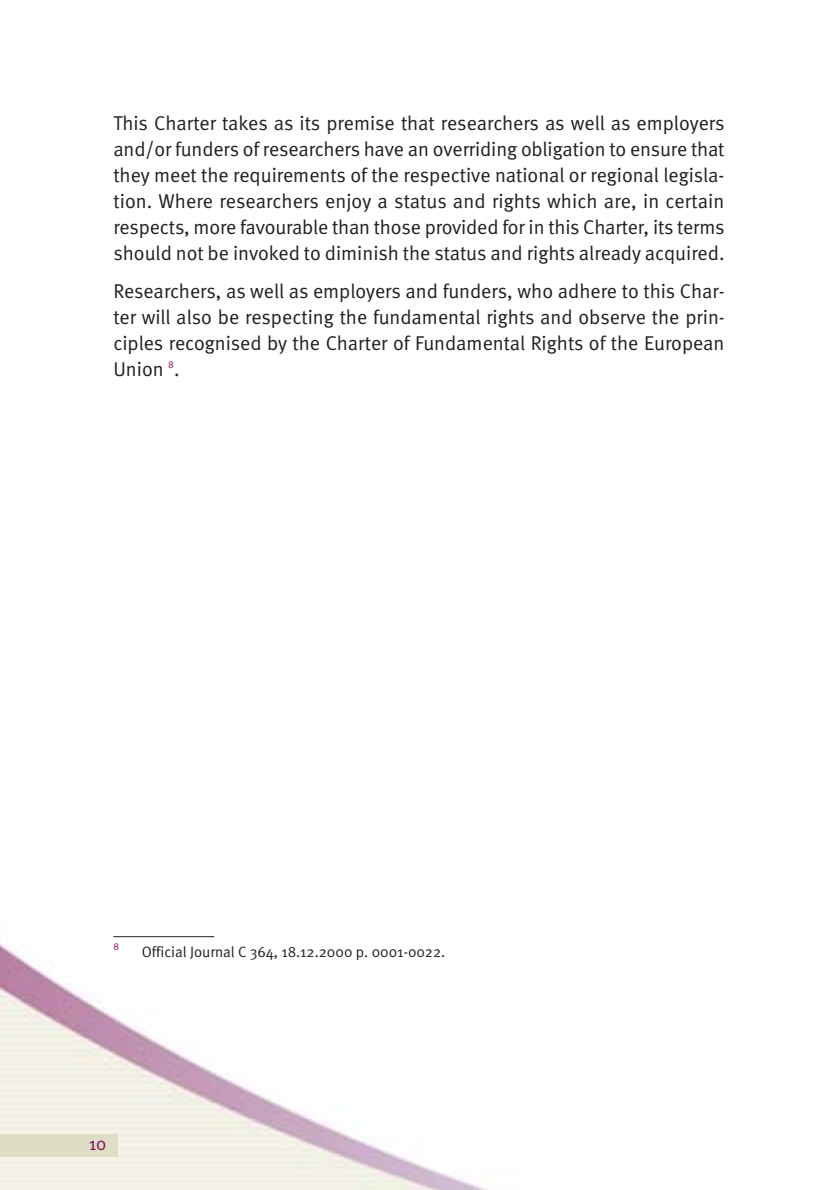
<style>
.page{position:relative;width:840px;height:1190px;background:#fff}
.page>*{position:absolute;margin:0;border:0;box-sizing:border-box;transform-origin:0 0}
.t1{font:20px/26px "Meta Normal";color:#231f20;text-align:justify}
.t2{font:18px "Meta Normal";color:#83085b}
.t3{font:15px "Meta Normal";color:#231f20}
.t4{font:10px "Meta Normal";color:#83085b}
</style>
<div class="page">
<img style="left:0;top:943px;width:488px;height:247px">
<div style="left:0;top:1134px;width:117px;height:23px;background:#e0ddc6"></div>
<div style="left:111px;top:867px;width:615px;height:98px;background:#fff"></div>
<hr style="left:113px;top:936px;width:101px;height:1px;background:#231f20">
<p class="t1" style="left:113px;top:112px;width:613px">This Charter takes as its premise that researchers as well as employers and/or funders of researchers have an overriding obligation to ensure that they meet the requirements of the respective national or regional legisla&shy;tion. Where researchers enjoy a status and rights which are, in certain respects, more favourable than those provided for in this Charter, its terms should not be invoked to diminish the status and rights already acquired.</p>
<p class="t1" style="left:113px;top:279px;width:613px">Researchers, as well as employers and funders, who adhere to this Char&shy;ter will also be respecting the fundamental rights and observe the prin&shy;ciples recognised by the Charter of Fundamental Rights of the European Union <sup>8</sup>.</p>
<p class="t4" style="left:113px;top:943px;width:7px">8</p>
<p class="t3" style="left:142px;top:946px;width:305px">Official Journal C 364, 18.12.2000 p. 0001-0022.</p>
<p class="t2" style="left:89px;top:1136px;width:19px">10</p>
</div>
